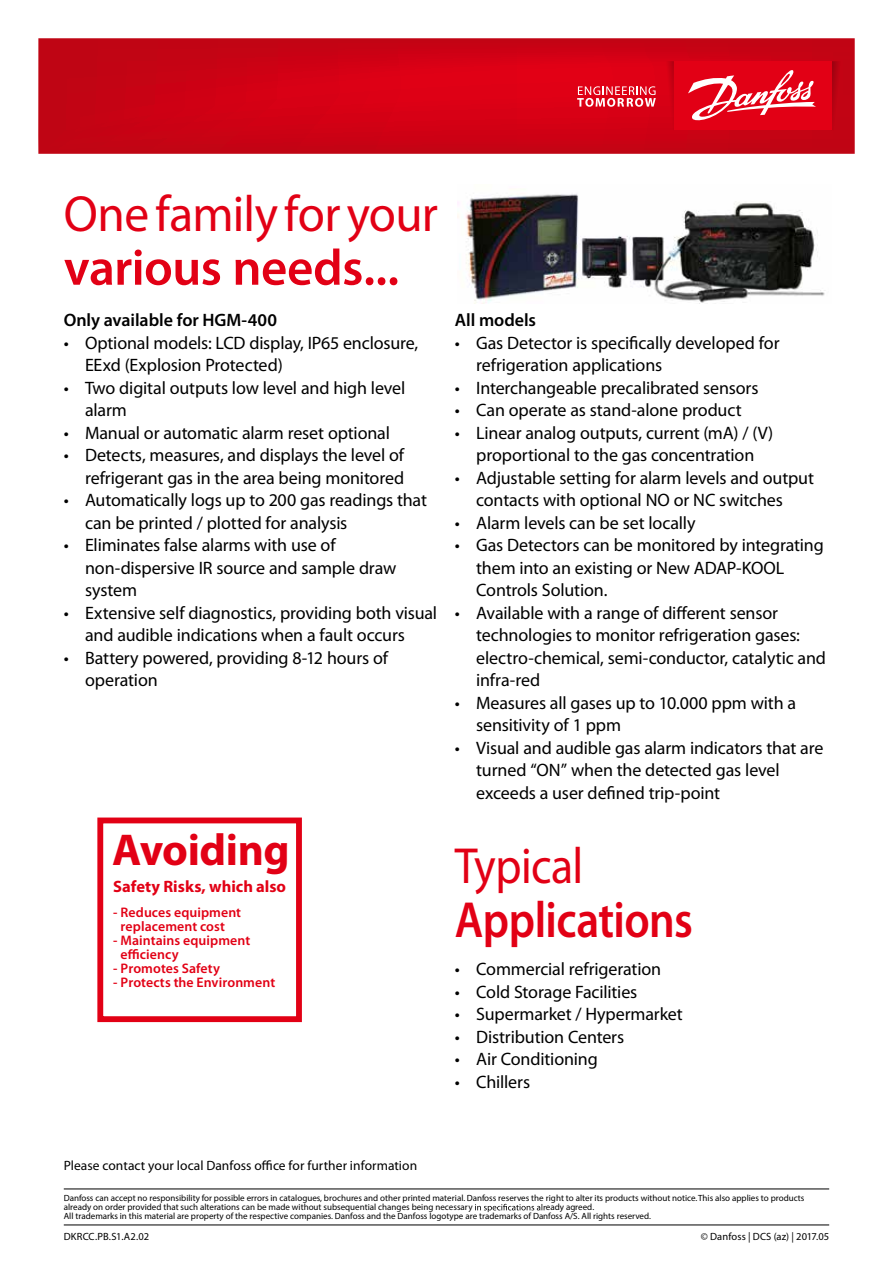
<style>
.page{position:relative;width:893px;height:1263px;background:#fff}
.page>*{position:absolute;margin:0;border:0;box-sizing:border-box;transform-origin:0 0}
.t1{font:51px "Myriad Pro";letter-spacing:-.015em;color:#e20015}
.t2{font:600 51px "Myriad Pro";letter-spacing:-.015em;color:#e20015}
.t3{font:600 51px "Myriad Pro";letter-spacing:-.015em;color:#e20015;scale:.88 1}
.t4{font:51px "Myriad Pro";letter-spacing:-.015em;color:#e20015;scale:.9 1}
.t5{font:700 44.85px "Myriad Pro";letter-spacing:-.01em;color:#e20015}
.t6{font:18px/22.5px "Myriad Pro";letter-spacing:-.01em;color:#000}
.t7{font:600 18px "Myriad Pro";letter-spacing:-.005em;color:#000}
.t8{font:700 16.5px "Myriad Pro";color:#e20015}
.t9{font:600 13.8px/13.8px "Myriad Pro";letter-spacing:.005em;color:#e20015}
.t10{font:13.5px "Myriad Pro";letter-spacing:.005em;color:#000}
.t11{font:10.5px "Myriad Pro";letter-spacing:.01em;color:#000}
.t12{font:9px/9px "Myriad Pro";color:#000}
</style>
<div class="page">
<hr style="left:64px;top:1224px;width:765px;height:1px;background:#000">
<hr style="left:64px;top:1188px;width:765px;height:1px;background:#000">
<svg style="left:475px;top:1204px;width:71px;height:8px"></svg>
<img style="left:458px;top:194px;width:367px;height:109px">
<svg style="left:38px;top:38px;width:817px;height:116px;background:#cc0316"></svg>
<svg style="left:832px;top:61px;width:12px;height:69px"></svg>
<div style="left:674px;top:61px;width:158px;height:69px;background:#e20015"></div>
<svg style="left:577px;top:61px;width:97px;height:69px;background:#dc1528"></svg>
<svg style="left:688px;top:70px;width:128px;height:51px"></svg>
<div style="left:97px;top:817px;width:205px;height:205px;border:6px solid #e20015"></div>
<h1 class="t1" style="left:64px;top:182px;width:376px">One family for your</h1>
<h1 class="t2" style="left:64px;top:235px;width:337px">various needs...</h1>
<p class="t7" style="left:64px;top:308px;width:215px">Only available for HGM-400</p>
<p class="t6" style="left:85px;top:331px;width:335px;text-indent:-21px">• Optional models: LCD display, IP65 enclosure,<br>EExd (Explosion Protected)</p>
<p class="t6" style="left:85px;top:376px;width:322px;text-indent:-21px">• Two digital outputs low level and high level alarm</p>
<p class="t6" style="left:64px;top:421px;width:328px">• Manual or automatic alarm reset optional</p>
<p class="t6" style="left:64px;top:443px;width:342px;text-align:right">• Detects, measures, and displays the level of refrigerant gas in the area being monitored</p>
<p class="t6" style="left:85px;top:488px;width:343px;text-indent:-21px">• Automatically logs up to 200 gas readings that can be printed / plotted for analysis</p>
<p class="t6" style="left:85px;top:533px;width:313px;text-indent:-21px">• Eliminates false alarms with use of non-dispersive IR source and sample draw system</p>
<p class="t6" style="left:85px;top:601px;width:354px;text-indent:-21px">• Extensive self diagnostics, providing both visual and audible indications when a fault occurs</p>
<p class="t6" style="left:85px;top:646px;width:305px;text-indent:-21px">• Battery powered, providing 8-12 hours of operation</p>
<h2 class="t5" style="left:112px;top:821px;width:179px">Avoiding</h2>
<p class="t8" style="left:113px;top:876px;width:175px">Safety Risks, which also</p>
<p class="t9" style="left:121px;top:905px;width:122px;text-indent:-8px">- Reduces equipment replacement cost</p>
<p class="t9" style="left:121px;top:933px;width:131px;text-indent:-8px">- Maintains equipment efficiency</p>
<p class="t9" style="left:113px;top:961px;width:108px">- Promotes Safety</p>
<p class="t9" style="left:113px;top:975px;width:164px">- Protects the Environment</p>
<p class="t7" style="left:455px;top:308px;width:83px">All models</p>
<p class="t6" style="left:476px;top:331px;width:305px;text-indent:-21px">• Gas Detector is specifically developed for refrigeration applications</p>
<p class="t6" style="left:455px;top:376px;width:305px">• Interchangeable precalibrated sensors</p>
<p class="t6" style="left:455px;top:398px;width:288px">• Can operate as stand-alone product</p>
<p class="t6" style="left:455px;top:421px;width:320px;text-align:center">• Linear analog outputs, current (mA) / (V) proportional to the gas concentration</p>
<p class="t6" style="left:455px;top:466px;width:361px;text-align:center">• Adjustable setting for alarm levels and output contacts with optional NO or NC switches</p>
<p class="t6" style="left:455px;top:511px;width:242px">• Alarm levels can be set locally</p>
<p class="t6" style="left:476px;top:533px;width:349px;text-indent:-21px">• Gas Detectors can be monitored by integrating them into an existing or New ADAP-KOOL<br>Controls Solution.</p>
<p class="t6" style="left:476px;top:601px;width:351px;text-indent:-21px">• Available with a range of different sensor technologies to monitor refrigeration gases: electro-chemical, semi-conductor, catalytic and infra-red</p>
<p class="t6" style="left:476px;top:691px;width:321px;text-indent:-21px">• Measures all gases up to 10.000 ppm with a sensitivity of 1 ppm</p>
<p class="t6" style="left:476px;top:736px;width:349px;text-indent:-21px">• Visual and audible gas alarm indicators that are turned “ON” when the detected gas level exceeds a user defined trip-point</p>
<h1 class="t4" style="left:455px;top:835px;width:144px">Typical</h1>
<h1 class="t3" style="left:455px;top:888px;width:272px">Applications</h1>
<p class="t6" style="left:455px;top:958px;width:208px">• Commercial refrigeration</p>
<p class="t6" style="left:455px;top:980px;width:184px">• Cold Storage Facilities</p>
<p class="t6" style="left:455px;top:1003px;width:229px">• Supermarket / Hypermarket</p>
<p class="t6" style="left:455px;top:1025px;width:171px">• Distribution Centers</p>
<p class="t6" style="left:455px;top:1048px;width:144px">• Air Conditioning</p>
<p class="t6" style="left:455px;top:1070px;width:77px">• Chillers</p>
<p class="t10" style="left:64px;top:1157px;width:355px">Please contact your local Danfoss office for further information</p>
<p class="t12" style="left:64px;top:1194px;width:742px">Danfoss can accept no responsibility for possible errors in catalogues, brochures and other printed material. Danfoss reserves the right to alter its products without notice. This also applies to products already on order provided that such alterations can be made without subsequential changes being necessary</p>
<p class="t12" style="left:64px;top:1203px;width:589px;text-indent:482px">eady agreed.<br>All trademarks in this material are property of the respective companies. Danfoss and the Danfoss logotype are trademarks of Danfoss A/S. All rights reserved.</p>
<p class="t11" style="left:64px;top:1230px;width:87px">DKRCC.PB.S1.A2.02</p>
<p class="t11" style="left:701px;top:1230px;width:130px">© Danfoss | DCS (az) | 2017.05</p>
</div>
